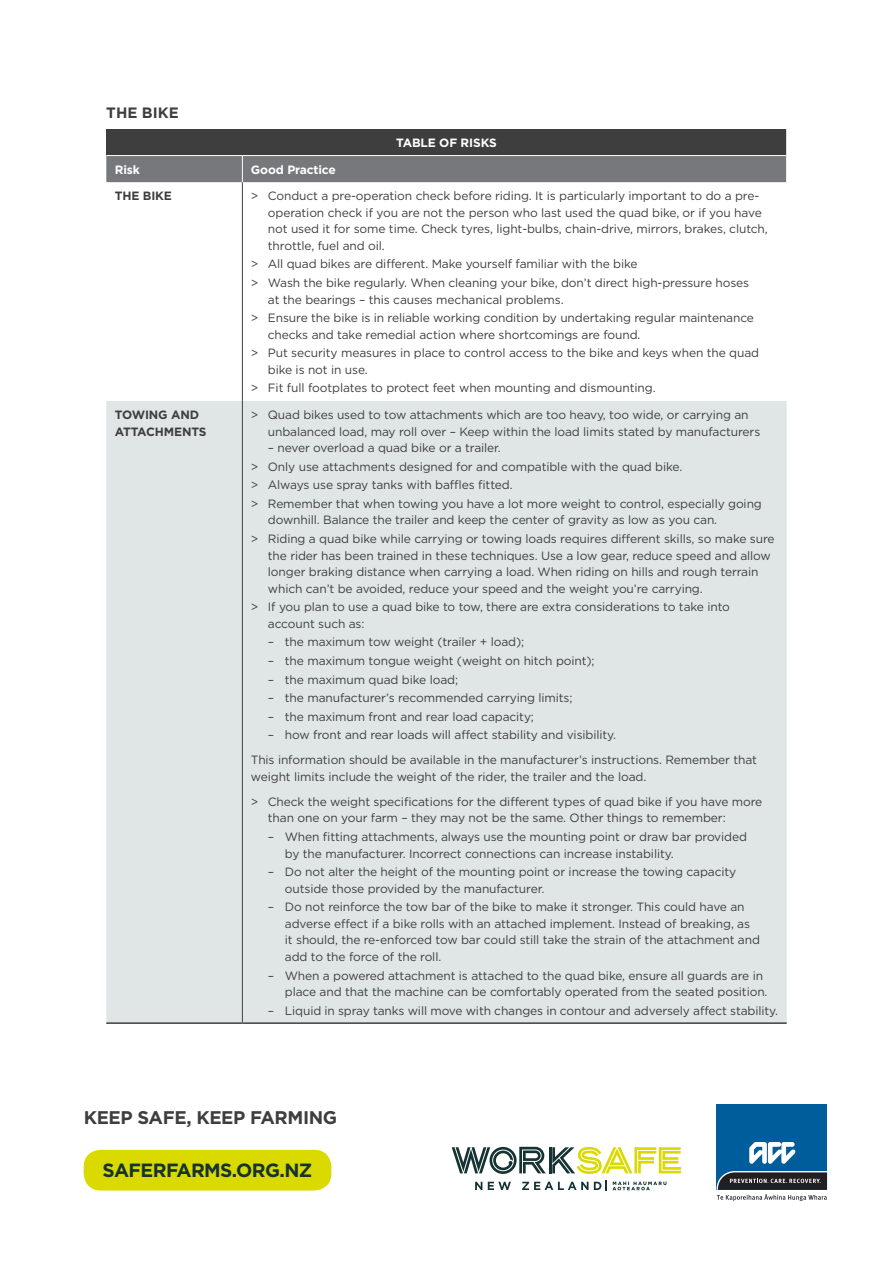
<style>
.page{position:relative;width:893px;height:1263px;background:#fff}
.page>*{position:absolute;margin:0;border:0;box-sizing:border-box;transform-origin:0 0}
.t1{font:700 19.2px "Gotham";letter-spacing:-.03em;color:#153333}
.t2{font:700 18.3px "Gotham";letter-spacing:-.02em;color:#3e3e3f}
.t3{font:700 15px "Gotham";color:#3e3e3f}
.table_body{font:12px/16.5px "Gotham";letter-spacing:-.01em;color:#3e3e3f}
.table_H2{font:700 12px/16.5px "Gotham";letter-spacing:-.01em;color:#3e3e3f}
.table_H2-2{font:700 12px "Gotham";letter-spacing:-.01em;color:#fff}
.table_H1{font:700 12px "Gotham";letter-spacing:-.01em;color:#fff}
</style>
<div class="page">
<div style="left:84px;top:1150px;width:247px;height:40px;background:#dada00;border-radius:17px"></div>
<div style="left:716px;top:1104px;width:111px;height:86px;background:#005d9c"></div>
<svg style="left:749px;top:1142px;width:47px;height:22px"></svg>
<svg style="left:716px;top:1171px;width:111px;height:30px"></svg>
<hr style="left:549px;top:1147px;width:2px;height:26px;background:#153333">
<svg style="left:552px;top:1147px;width:129px;height:27px"></svg>
<svg style="left:452px;top:1147px;width:94px;height:27px"></svg>
<svg style="left:475px;top:1180px;width:191px;height:11px"></svg>
<div style="left:106px;top:401px;width:681px;height:621px;background:#e0e6e6"></div>
<hr style="left:106px;top:1022px;width:136px;height:2px;background:#3e3e3f">
<hr style="left:242px;top:1022px;width:545px;height:2px;background:#3e3e3f">
<hr style="left:242px;top:182px;width:1px;height:219px;background:#3e3e3f">
<hr style="left:242px;top:401px;width:1px;height:621px;background:#3e3e3f">
<svg style="left:106px;top:129px;width:681px;height:53px;background:#5d5e60"></svg>
<h2 class="t3" style="left:106px;top:103px;width:74px">THE BIKE</h2>
<p class="table_H1" style="left:396px;top:135px;width:102px">TABLE OF RISKS</p>
<p class="table_H2-2" style="left:115px;top:161px;width:27px">Risk</p>
<p class="table_H2-2" style="left:251px;top:161px;width:86px">Good Practice</p>
<p class="table_H2" style="left:115px;top:188px;width:59px">THE BIKE</p>
<p class="table_body" style="left:268px;top:187px;width:501px;text-indent:-17px">&gt; Conduct a pre-operation check before riding. It is particularly important to do a pre&shy;operation check if you are not the person who last used the quad bike, or if you have not used it for some time. Check tyres, light-bulbs, chain-drive, mirrors, brakes, clutch, throttle, fuel and oil.</p>
<p class="table_body" style="left:251px;top:256px;width:388px">&gt; All quad bikes are different. Make yourself familiar with the bike</p>
<p class="table_body" style="left:268px;top:274px;width:483px;text-indent:-17px">&gt; Wash the bike regularly. When cleaning your bike, don’t direct high-pressure hoses at the bearings – this causes mechanical problems.</p>
<p class="table_body" style="left:268px;top:309px;width:488px;text-indent:-17px">&gt; Ensure the bike is in reliable working condition by undertaking regular maintenance checks and take remedial action where shortcomings are found.</p>
<p class="table_body" style="left:268px;top:345px;width:493px;text-indent:-17px">&gt; Put security measures in place to control access to the bike and keys when the quad bike is not in use.</p>
<p class="table_body" style="left:251px;top:380px;width:406px">&gt; Fit full footplates to protect feet when mounting and dismounting.</p>
<p class="table_H2" style="left:115px;top:406px;width:93px">TOWING AND<br>ATTACHMENTS</p>
<p class="table_body" style="left:268px;top:406px;width:494px;text-indent:-17px">&gt; Quad bikes used to tow attachments which are too heavy, too wide, or carrying an unbalanced load, may roll over – Keep within the load limits stated by manufacturers</p>
<p class="table_body" style="left:268px;top:439px;width:234px">– never overload a quad bike or a trailer.</p>
<p class="table_body" style="left:251px;top:458px;width:433px">&gt; Only use attachments designed for and compatible with the quad bike.</p>
<p class="table_body" style="left:251px;top:476px;width:263px">&gt; Always use spray tanks with baffles fitted.</p>
<p class="table_body" style="left:268px;top:495px;width:495px;text-indent:-17px">&gt; Remember that when towing you have a lot more weight to control, especially going downhill. Balance the trailer and keep the center of gravity as low as you can.</p>
<p class="table_body" style="left:268px;top:530px;width:508px;text-indent:-17px">&gt; Riding a quad bike while carrying or towing loads requires different skills, so make sure the rider has been trained in these techniques. Use a low gear, reduce speed and allow longer braking distance when carrying a load. When riding on hills and rough terrain which can’t be avoided, reduce your speed and the weight you’re carrying.</p>
<p class="table_body" style="left:268px;top:598px;width:464px;text-indent:-17px">&gt; If you plan to use a quad bike to tow, there are extra considerations to take into account such as:</p>
<p class="table_body" style="left:268px;top:633px;width:258px">– the maximum tow weight (trailer + load);</p>
<p class="table_body" style="left:268px;top:652px;width:328px">– the maximum tongue weight (weight on hitch point);</p>
<p class="table_body" style="left:268px;top:671px;width:192px">– the maximum quad bike load;</p>
<p class="table_body" style="left:268px;top:689px;width:306px">– the manufacturer’s recommended carrying limits;</p>
<p class="table_body" style="left:268px;top:708px;width:268px">– the maximum front and rear load capacity;</p>
<p class="table_body" style="left:268px;top:727px;width:350px">– how front and rear loads will affect stability and visibility.</p>
<p class="table_body" style="left:251px;top:752px;width:508px">This information should be available in the manufacturer’s instructions. Remember that weight limits include the weight of the rider, the trailer and the load.</p>
<p class="table_body" style="left:268px;top:793px;width:496px;text-indent:-17px">&gt; Check the weight specifications for the different types of quad bike if you have more than one on your farm – they may not be the same. Other things to remember:</p>
<p class="table_body" style="left:285px;top:828px;width:464px;text-indent:-17px">– When fitting attachments, always use the mounting point or draw bar provided by the manufacturer. Incorrect connections can increase instability.</p>
<p class="table_body" style="left:285px;top:863px;width:453px;text-indent:-17px">– Do not alter the height of the mounting point or increase the towing capacity outside those provided by the manufacturer.</p>
<p class="table_body" style="left:285px;top:899px;width:477px;text-indent:-17px">– Do not reinforce the tow bar of the bike to make it stronger. This could have an adverse effect if a bike rolls with an attached implement. Instead of breaking, as it should, the re-enforced tow bar could still take the strain of the attachment and add to the force of the roll.</p>
<p class="table_body" style="left:285px;top:967px;width:484px;text-indent:-17px">– When a powered attachment is attached to the quad bike, ensure all guards are in place and that the machine can be comfortably operated from the seated position.</p>
<p class="table_body" style="left:268px;top:1002px;width:512px">– Liquid in spray tanks will move with changes in contour and adversely affect stability.</p>
<h2 class="t2" style="left:84px;top:1106px;width:255px">KEEP SAFE, KEEP FARMING</h2>
<h1 class="t1" style="left:103px;top:1157px;width:211px">SAFERFARMS.ORG.NZ</h1>
</div>
